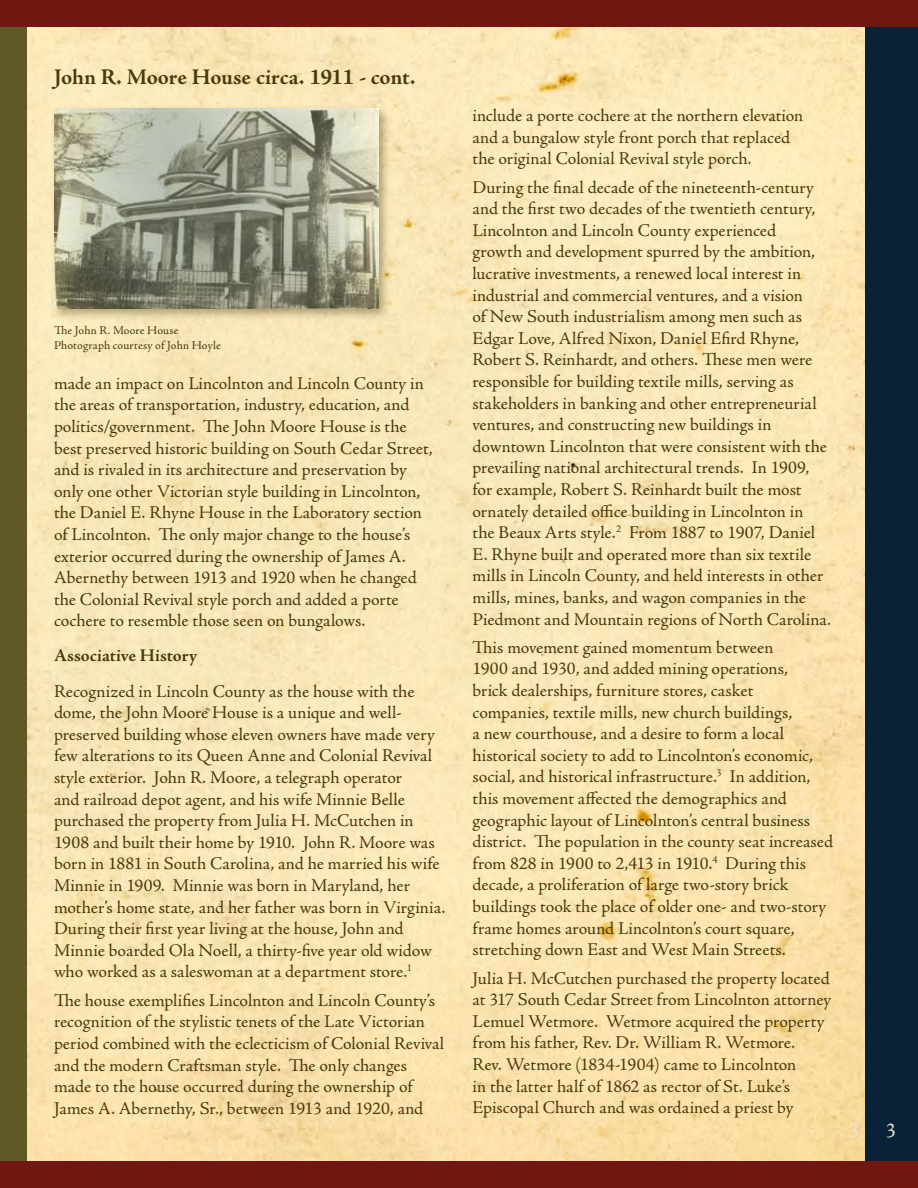
<style>
.page{position:relative;width:918px;height:1188px;background:#fff}
.page>*{position:absolute;margin:0;border:0;box-sizing:border-box;transform-origin:0 0}
.t1{font:700 22.5px "Adobe Jenson Pro";letter-spacing:-.01em;color:#493a0d}
.t2{font:21px "Adobe Jenson Pro";color:#eee7d1}
.t3{font:18px/21.6px "Adobe Jenson Pro";color:#493a0d}
.t4{font:700 18px "Adobe Jenson Pro";color:#493a0d}
.t5{font:12px/14.4px "Adobe Jenson Pro";letter-spacing:.005em;color:#493a0d}
</style>
<div class="page">
<img style="left:27px;top:27px;width:839px;height:1134px">
<div style="left:866px;top:0;width:52px;height:1188px;background:#0a2238"></div>
<div style="left:0;top:0;width:918px;height:27px;background:#701712"></div>
<div style="left:0;top:27px;width:27px;height:1161px;background:#605825"></div>
<div style="left:0;top:1161px;width:918px;height:27px;background:#701712"></div>
<div style="left:51px;top:105px;width:340px;height:216px;background:#493a0d;opacity:.4"></div>
<img style="left:54px;top:108px;width:324px;height:200px">
<p class="t1" style="left:54px;top:64px;width:363px">John R. Moore House circa. 1911 - cont.</p>
<p class="t5" style="left:54px;top:324px;width:168px">The John R. Moore House<br>Photograph courtesy of John Hoyle</p>
<p class="t3" style="left:54px;top:373px;width:380px">made an impact on Lincolnton and Lincoln County in the areas of transportation, industry, education, and politics/government. The John Moore House is the best preserved historic building on South Cedar Street, and is rivaled in its architecture and preservation by only one other Victorian style building in Lincolnton, the Daniel E. Rhyne House in the Laboratory section of Lincolnton. The only major change to the house’s exterior occurred during the ownership of James A.<br>Abernethy between 1913 and 1920 when he changed the Colonial Revival style porch and added a porte cochere to resemble those seen on bungalows.</p>
<p class="t4" style="left:54px;top:646px;width:145px">Associative History</p>
<p class="t3" style="left:54px;top:680px;width:393px">Recognized in Lincoln County as the house with the dome, the John Moore House is a unique and well&shy;preserved building whose eleven owners have made very few alterations to its Queen Anne and Colonial Revival style exterior. John R. Moore, a telegraph operator<br>and railroad depot agent, and his wife Minnie Belle purchased the property from Julia H. McCutchen in 1908 and built their home by 1910. John R. Moore was born in 1881 in South Carolina, and he married his wife Minnie in 1909. Minnie was born in Maryland, her mother’s home state, and her father was born in Virginia.<br>During their first year living at the house, John and Minnie boarded Ola Noell, a thirty-five year old widow who worked as a saleswoman at a department store.<sup>1</sup></p>
<p class="t3" style="left:54px;top:990px;width:392px">The house exemplifies Lincolnton and Lincoln County’s recognition of the stylistic tenets of the Late Victorian period combined with the eclecticism of Colonial Revival and the modern Craftsman style. The only changes made to the house occurred during the ownership of James A. Abernethy, Sr., between 1913 and 1920, and</p>
<p class="t3" style="left:472px;top:105px;width:332px">include a porte cochere at the northern elevation and a bungalow style front porch that replaced the original Colonial Revival style porch.</p>
<p class="t3" style="left:472px;top:176px;width:360px">During the final decade of the nineteenth-century and the first two decades of the twentieth century, Lincolnton and Lincoln County experienced<br>growth and development spurred by the ambition, lucrative investments, a renewed local interest in industrial and commercial ventures, and a vision<br>of New South industrialism among men such as Edgar Love, Alfred Nixon, Daniel Efird Rhyne, Robert S. Reinhardt, and others. These men were responsible for building textile mills, serving as stakeholders in banking and other entrepreneurial ventures, and constructing new buildings in downtown Lincolnton that were consistent with the prevailing national architectural trends. In 1909, for example, Robert S. Reinhardt built the most ornately detailed office building in Lincolnton in<br>the Beaux Arts style.<sup>2</sup> From 1887 to 1907, Daniel E. Rhyne built and operated more than six textile mills in Lincoln County, and held interests in other mills, mines, banks, and wagon companies in the Piedmont and Mountain regions of North Carolina.</p>
<p class="t3" style="left:473px;top:637px;width:362px">This movement gained momentum between<br>1900 and 1930, and added mining operations,<br>brick dealerships, furniture stores, casket companies, textile mills, new church buildings,<br>a new courthouse, and a desire to form a local historical society to add to Lincolnton’s economic, social, and historical infrastructure.<sup>3</sup> In addition, this movement affected the demographics and geographic layout of Lincolnton’s central business district. The population in the county seat increased from 828 in 1900 to 2,413 in 1910.<sup>4</sup> During this decade, a proliferation of large two-story brick buildings took the place of older one- and two-story frame homes around Lincolnton’s court square, stretching down East and West Main Streets.</p>
<p class="t3" style="left:473px;top:968px;width:360px">Julia H. McCutchen purchased the property located at 317 South Cedar Street from Lincolnton attorney Lemuel Wetmore. Wetmore acquired the property from his father, Rev. Dr. William R. Wetmore.<br>Rev. Wetmore (1834-1904) came to Lincolnton<br>in the latter half of 1862 as rector of St. Luke’s Episcopal Church and was ordained a priest by</p>
<p class="t2" style="left:849px;top:1118px;width:12px">3</p>
<p class="t2" style="left:886px;top:1118px;width:12px">3</p>
</div>
